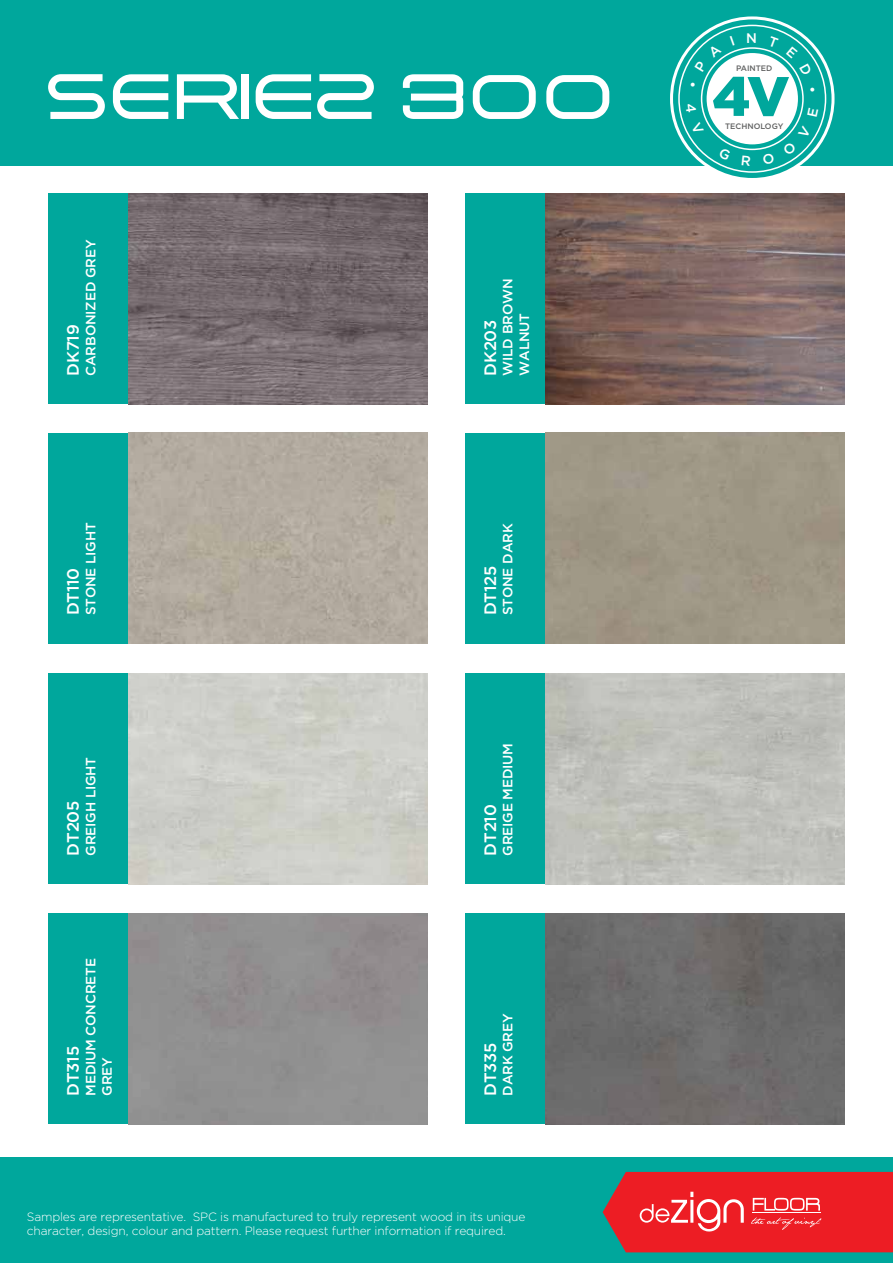
<style>
.page{position:relative;width:893px;height:1263px;background:#fff}
.page>*{position:absolute;margin:0;border:0;box-sizing:border-box;transform-origin:0 0}
.t1{font:500 64.5px "Arkitech";color:#fff}
.t2{font:900 55.5px "Gotham";color:#00a79c}
.t3{font:500 16.5px "Gotham";letter-spacing:-.015em;color:#fff}
.t4{font:500 13.5px/16.5px "Gotham";letter-spacing:-.015em;color:#fff}
.t5{font:300 12px/14.4px "Gotham";letter-spacing:-.015em;color:#fff}
.t6{font:500 7.95px "Gotham";color:#606161}
</style>
<div class="page">
<div style="left:48px;top:433px;width:380px;height:211px;background:#00a79c"></div>
<div style="left:465px;top:433px;width:380px;height:211px;background:#00a79c"></div>
<div style="left:0;top:1157px;width:893px;height:106px;background:#00a79c"></div>
<svg style="left:603px;top:1172px;width:290px;height:80px;background:#e33036"></svg>
<div style="left:48px;top:193px;width:380px;height:211px;background:#00a79c"></div>
<div style="left:465px;top:193px;width:380px;height:211px;background:#00a79c"></div>
<div style="left:48px;top:673px;width:380px;height:211px;background:#00a79c"></div>
<div style="left:465px;top:673px;width:380px;height:211px;background:#00a79c"></div>
<img style="left:128px;top:193px;width:300px;height:211px">
<img style="left:545px;top:193px;width:300px;height:211px">
<div style="left:128px;top:433px;width:300px;height:211px;background:#b3aba0"></div>
<div style="left:545px;top:433px;width:300px;height:211px;background:#9f9785"></div>
<div style="left:128px;top:673px;width:300px;height:211px;background:#cecfc9"></div>
<img style="left:545px;top:673px;width:300px;height:211px">
<div style="left:48px;top:913px;width:380px;height:211px;background:#00a79c"></div>
<div style="left:465px;top:913px;width:380px;height:211px;background:#00a79c"></div>
<div style="left:128px;top:913px;width:300px;height:211px;background:#919090"></div>
<div style="left:545px;top:913px;width:300px;height:211px;background:#6c6b6b"></div>
<div style="left:0;top:0;width:893px;height:166px;background:#00a79c"></div>
<svg style="left:671px;top:18px;width:162px;height:161px"></svg>
<div style="left:670px;top:16px;width:164px;height:165px;border:3px solid #fff;border-radius:50%"></div>
<div style="left:707px;top:53px;width:91px;height:91px;background:#fff;border-radius:50%"></div>
<div style="left:701px;top:47px;width:103px;height:103px;border:2px solid #fff;border-radius:50%"></div>
<svg style="left:48px;top:74px;width:57px;height:45px"></svg>
<svg style="left:113px;top:74px;width:55px;height:45px"></svg>
<svg style="left:177px;top:74px;width:62px;height:45px"></svg>
<div style="left:242px;top:74px;width:7px;height:45px;background:#fff"></div>
<svg style="left:256px;top:74px;width:55px;height:45px"></svg>
<svg style="left:317px;top:74px;width:57px;height:45px"></svg>
<svg style="left:690px;top:83px;width:5px;height:4px"></svg>
<svg style="left:695px;top:44px;width:27px;height:28px"></svg>
<svg style="left:730px;top:36px;width:5px;height:10px"></svg>
<svg style="left:747px;top:33px;width:9px;height:10px"></svg>
<svg style="left:768px;top:36px;width:11px;height:11px"></svg>
<svg style="left:786px;top:46px;width:26px;height:30px"></svg>
<svg style="left:810px;top:87px;width:5px;height:5px"></svg>
<svg style="left:685px;top:103px;width:11px;height:9px"></svg>
<svg style="left:691px;top:122px;width:13px;height:13px"></svg>
<svg style="left:718px;top:148px;width:13px;height:13px"></svg>
<svg style="left:742px;top:155px;width:9px;height:11px"></svg>
<svg style="left:762px;top:152px;width:13px;height:13px"></svg>
<svg style="left:782px;top:125px;width:29px;height:30px"></svg>
<svg style="left:807px;top:107px;width:11px;height:9px"></svg>
<p class="t4" style="left:82px;top:376px;width:137px;rotate:-90deg">CARBONIZED GREY</p>
<h3 class="t3" style="left:62px;top:376px;width:53px;rotate:-90deg">DK719</h3>
<p class="t4" style="left:82px;top:615px;width:94px;rotate:-90deg">STONE LIGHT</p>
<h3 class="t3" style="left:62px;top:615px;width:49px;rotate:-90deg">DT110</h3>
<p class="t4" style="left:82px;top:855px;width:100px;rotate:-90deg">GREIGH LIGHT</p>
<h3 class="t3" style="left:62px;top:855px;width:56px;rotate:-90deg">DT205</h3>
<p class="t4" style="left:82px;top:1096px;width:139px;rotate:-90deg">MEDIUM CONCRETE<br>GREY</p>
<h3 class="t3" style="left:62px;top:1096px;width:51px;rotate:-90deg">DT315</h3>
<h1 class="t1" style="left:396px;top:53px;width:222px">300</h1>
<p class="t4" style="left:499px;top:376px;width:99px;rotate:-90deg">WILD BROWN<br>WALNUT</p>
<h3 class="t3" style="left:479px;top:376px;width:58px;rotate:-90deg">DK203</h3>
<p class="t4" style="left:499px;top:615px;width:93px;rotate:-90deg">STONE DARK</p>
<h3 class="t3" style="left:479px;top:615px;width:51px;rotate:-90deg">DT125</h3>
<p class="t4" style="left:499px;top:855px;width:114px;rotate:-90deg">GREIGE MEDIUM</p>
<h3 class="t3" style="left:479px;top:855px;width:53px;rotate:-90deg">DT210</h3>
<p class="t4" style="left:499px;top:1096px;width:84px;rotate:-90deg">DARK GREY</p>
<h3 class="t3" style="left:479px;top:1096px;width:55px;rotate:-90deg">DT335</h3>
<p class="t5" style="left:27px;top:1209px;width:500px">Samples are representative. SPC is manufactured to truly represent wood in its unique character, design, colour and pattern. Please request further information if required.</p>
<p class="t6" style="left:736px;top:63px;width:38px">PAINTED</p>
<h2 class="t2" style="left:712px;top:64px;width:79px">4V</h2>
<p class="t6" style="left:725px;top:121px;width:60px">TECHNOLOGY</p>
</div>
